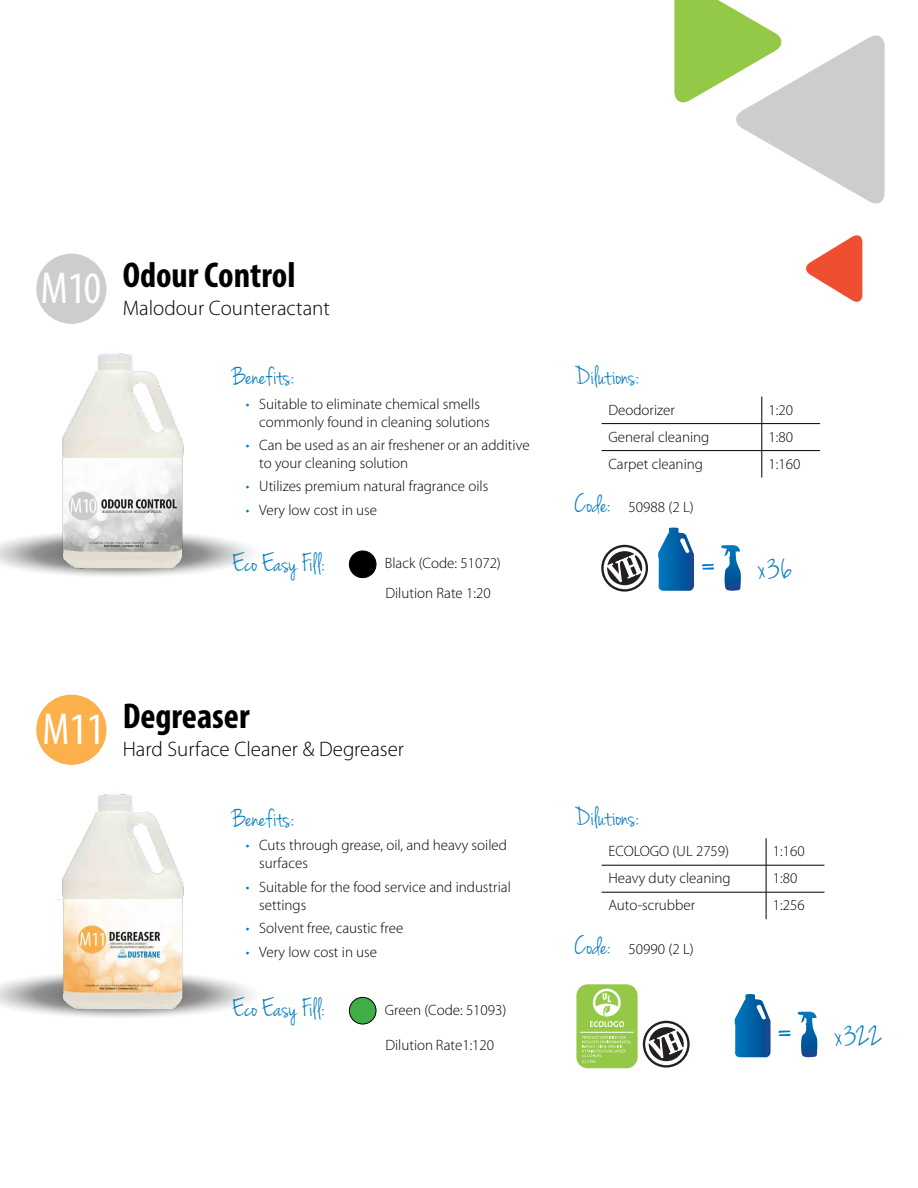
<style>
.page{position:relative;width:918px;height:1188px;background:#fff}
.page>*{position:absolute;margin:0;border:0;box-sizing:border-box;transform-origin:0 0}
.White_Paraph{font:55.8px "Jenna Sue";color:#007ac2}
.t1{font:condensed 45px "Myriad Pro";color:#fff}
.Product_Name{font:700 condensed 36px "Myriad Pro";color:#000}
.White_Paraph-2{font:33.45px "Jenna Sue";color:#007ac2}
.Defninition{font:27px "Jenna Sue";color:#007ac2}
.Defninition-2{font:300 21px "Myriad Pro";color:#000}
.Bullet_List{font:300 15px/18px "Myriad Pro";color:#000}
.Product_Name-2{font:300 15px "Myriad Pro";color:#000}
.Defninition-3{font:300 15px "Myriad Pro";color:#000}
.s1{color:#007ac2}
.s2{font-family:"Jenna Sue";font-weight:400;font-size:27px;color:#007ac2}
</style>
<div class="page">
<img style="left:36px;top:353px;width:173px;height:225px">
<div style="left:36px;top:254px;width:70px;height:70px;background:#cbcdce;border-radius:50%"></div>
<img style="left:36px;top:794px;width:173px;height:225px">
<div style="left:36px;top:695px;width:70px;height:70px;background:#fbb04b;border-radius:50%"></div>
<hr style="left:602px;top:423px;width:160px;height:1px;background:#000">
<hr style="left:762px;top:423px;width:58px;height:1px;background:#000">
<hr style="left:602px;top:450px;width:160px;height:1px;background:#000">
<hr style="left:762px;top:450px;width:58px;height:1px;background:#000">
<svg style="left:762px;top:397px;width:1px;height:81px"></svg>
<hr style="left:602px;top:892px;width:164px;height:1px;background:#000">
<hr style="left:766px;top:892px;width:58px;height:1px;background:#000">
<svg style="left:766px;top:838px;width:1px;height:81px"></svg>
<hr style="left:602px;top:865px;width:164px;height:1px;background:#000">
<hr style="left:766px;top:865px;width:58px;height:1px;background:#000">
<svg style="left:806px;top:235px;width:56px;height:67px"></svg>
<svg style="left:674px;top:0;width:211px;height:204px"></svg>
<div style="left:349px;top:551px;width:27px;height:27px;background:#000;border-radius:50%"></div>
<div style="left:349px;top:551px;width:27px;height:27px;border:1px solid #000;border-radius:50%"></div>
<div style="left:349px;top:997px;width:27px;height:27px;background:#41ad49;border-radius:50%"></div>
<div style="left:349px;top:997px;width:27px;height:27px;border:1px solid #000;border-radius:50%"></div>
<svg style="left:721px;top:545px;width:20px;height:46px"></svg>
<svg style="left:658px;top:528px;width:36px;height:63px"></svg>
<div style="left:576px;top:984px;width:62px;height:84px;background:#94c947;border-radius:11px"></div>
<svg style="left:582px;top:1036px;width:49px;height:27px"></svg>
<hr style="left:580px;top:1032px;width:54px;height:1px;background:#fff">
<svg style="left:590px;top:989px;width:34px;height:38px"></svg>
<svg style="left:798px;top:1012px;width:20px;height:45px"></svg>
<svg style="left:735px;top:994px;width:36px;height:63px"></svg>
<svg style="left:602px;top:546px;width:45px;height:44px"></svg>
<div style="left:601px;top:545px;width:47px;height:47px;border:2px solid #231f20;border-radius:50%"></div>
<svg style="left:607px;top:551px;width:35px;height:34px"></svg>
<svg style="left:606px;top:554px;width:37px;height:28px"></svg>
<svg style="left:644px;top:1022px;width:44px;height:44px"></svg>
<div style="left:643px;top:1021px;width:47px;height:47px;border:2px solid #231f20;border-radius:50%"></div>
<svg style="left:649px;top:1027px;width:35px;height:34px"></svg>
<svg style="left:647px;top:1030px;width:38px;height:28px"></svg>
<p class="t1" style="left:41px;top:261px;width:62px">M10</p>
<p class="Product_Name" style="left:123px;top:253px;width:174px">Odour Control</p>
<p class="Defninition-2" style="left:123px;top:295px;width:209px">Malodour Counteractant</p>
<p class="Defninition" style="left:232px;top:360px;width:63px">Benefits:</p>
<p class="Bullet_List" style="left:259px;top:394px;width:232px;text-indent:-14px"><span class="s1">•</span> Suitable to eliminate chemical smells commonly found in cleaning solutions</p>
<p class="Bullet_List" style="left:259px;top:436px;width:272px;text-indent:-14px"><span class="s1">•</span> Can be used as an air freshener or an additive to your cleaning solution</p>
<p class="Bullet_List" style="left:246px;top:477px;width:244px"><span class="s1">•</span> Utilizes premium natural fragrance oils</p>
<p class="Bullet_List" style="left:246px;top:501px;width:133px"><span class="s1">•</span> Very low cost in use</p>
<p class="Defninition" style="left:232px;top:548px;width:94px">Eco Easy Fill:</p>
<p class="Bullet_List" style="left:385px;top:554px;width:118px">Black (Code: 51072)</p>
<p class="Bullet_List" style="left:385px;top:584px;width:107px">Dilution Rate 1:20</p>
<p class="t1" style="left:42px;top:702px;width:63px">M11</p>
<p class="Product_Name" style="left:123px;top:694px;width:128px">Degreaser</p>
<p class="Defninition-2" style="left:123px;top:736px;width:283px">Hard Surface Cleaner &amp; Degreaser</p>
<p class="Defninition" style="left:232px;top:802px;width:63px">Benefits:</p>
<p class="Bullet_List" style="left:259px;top:836px;width:249px;text-indent:-14px"><span class="s1">•</span> Cuts through grease, oil, and heavy soiled surfaces</p>
<p class="Bullet_List" style="left:259px;top:878px;width:253px;text-indent:-14px"><span class="s1">•</span> Suitable for the food service and industrial settings</p>
<p class="Bullet_List" style="left:246px;top:919px;width:159px"><span class="s1">•</span> Solvent free, caustic free</p>
<p class="Bullet_List" style="left:246px;top:942px;width:133px"><span class="s1">•</span> Very low cost in use</p>
<p class="Defninition" style="left:232px;top:992px;width:94px">Eco Easy Fill:</p>
<p class="Bullet_List" style="left:385px;top:1000px;width:123px">Green (Code: 51093)</p>
<p class="Bullet_List" style="left:385px;top:1036px;width:110px">Dilution Rate1:120</p>
<p class="Defninition" style="left:575px;top:360px;width:66px">Dilutions:</p>
<p class="Product_Name-2" style="left:608px;top:401px;width:68px">Deodorizer</p>
<p class="Product_Name-2" style="left:769px;top:401px;width:26px">1:20</p>
<p class="Product_Name-2" style="left:608px;top:428px;width:103px">General cleaning</p>
<p class="Product_Name-2" style="left:769px;top:428px;width:26px">1:80</p>
<p class="Product_Name-2" style="left:608px;top:455px;width:96px">Carpet cleaning</p>
<p class="Product_Name-2" style="left:769px;top:455px;width:33px">1:160</p>
<p class="Defninition-3" style="left:575px;top:498px;width:121px"><span class="s2">Code:</span> 50988 (2 L)</p>
<p class="White_Paraph" style="left:699px;top:529px;width:21px">=</p>
<p class="White_Paraph-2" style="left:759px;top:549px;width:35px">x36</p>
<p class="Defninition" style="left:575px;top:802px;width:66px">Dilutions:</p>
<p class="Product_Name-2" style="left:608px;top:842px;width:122px">ECOLOGO (UL 2759)</p>
<p class="Product_Name-2" style="left:773px;top:842px;width:33px">1:160</p>
<p class="Product_Name-2" style="left:608px;top:869px;width:124px">Heavy duty cleaning</p>
<p class="Product_Name-2" style="left:773px;top:869px;width:26px">1:80</p>
<p class="Product_Name-2" style="left:608px;top:896px;width:88px">Auto-scrubber</p>
<p class="Product_Name-2" style="left:773px;top:896px;width:33px">1:256</p>
<p class="Defninition-3" style="left:575px;top:940px;width:121px"><span class="s2">Code:</span> 50990 (2 L)</p>
<p class="White_Paraph" style="left:776px;top:996px;width:21px">=</p>
<p class="White_Paraph-2" style="left:835px;top:1016px;width:50px">x322</p>
</div>
